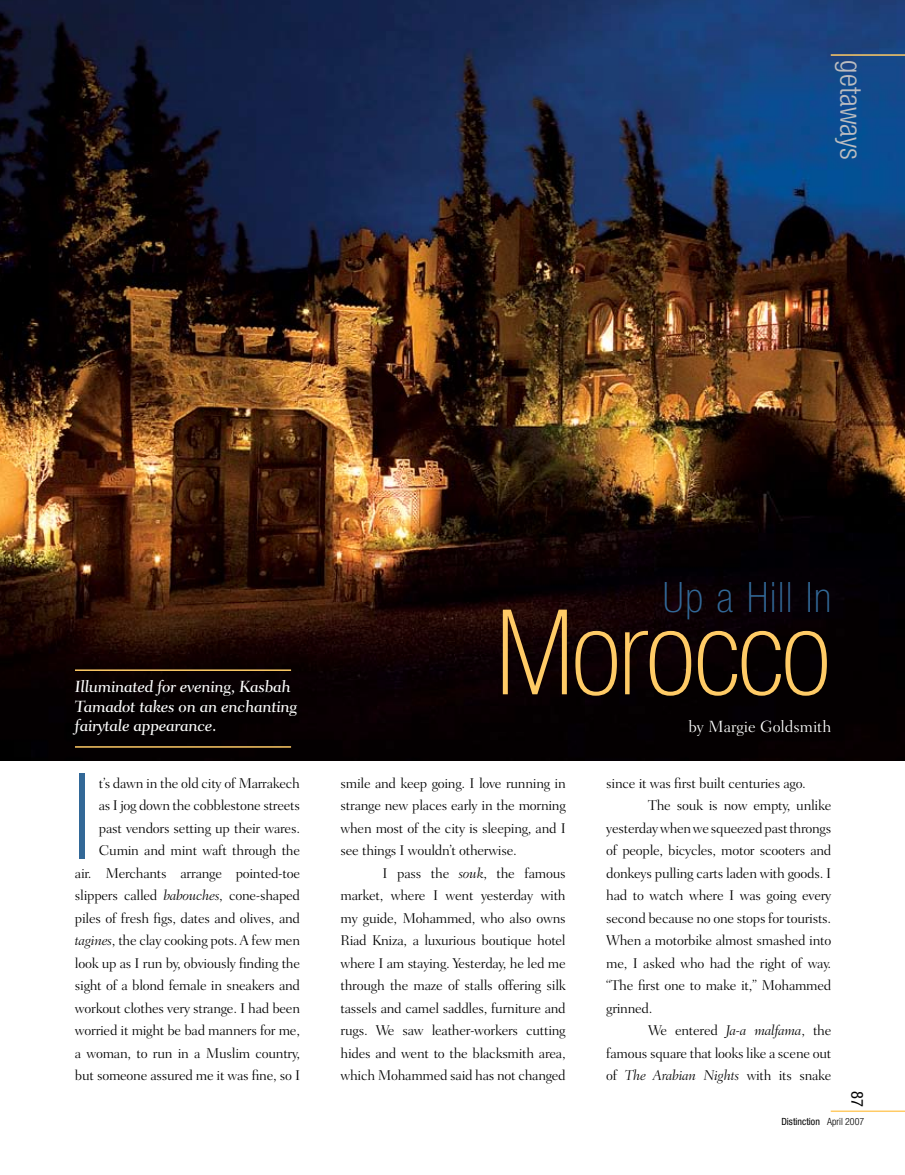
<style>
.page{position:relative;width:905px;height:1175px;background:#fff}
.page>*{position:absolute;margin:0;border:0;box-sizing:border-box;transform-origin:0 0}
.t1{font:100 120px "Helvetica Neue";color:#326897}
.t2{font:100 condensed 118.5px "Helvetica Neue";letter-spacing:-.02em;color:#ffcb66}
.t3{font:100 condensed 42px "Helvetica Neue";letter-spacing:.04em;color:#326897}
.t4{font:300 condensed 30px "Helvetica Neue";color:#bcbdc0}
.t5{font:500 16.5px/19.5px "Fairfield LH Caption";letter-spacing:-.03em;color:#fff}
.t6{font:300 16.5px "Fairfield LH";color:#fff}
.t7{font:condensed 16.5px "Helvetica Neue";color:#000}
.t8{font:300 14.4px/22.5px "Fairfield LH";letter-spacing:-.02em;color:#000;text-align:justify}
.t9{font:italic 300 14.4px "Fairfield LH";letter-spacing:-.02em;color:#000}
.t10{font:condensed 9.9px "Helvetica Neue";color:#000}
.s1{font-style:italic}
.s2{font-style:normal}
.s3{font-weight:300}
</style>
<div class="page">
<img style="left:0;top:0;width:904px;height:760px">
<hr style="left:830px;top:54px;width:74px;height:2px;background:#ffcb66">
<hr style="left:830px;top:1110px;width:74px;height:2px;background:#ffcb66">
<hr style="left:75px;top:669px;width:216px;height:2px;background:#ffcb66">
<hr style="left:75px;top:746px;width:216px;height:1px;background:#ffcb66">
<p class="t5" style="left:75px;top:677px;width:224px">Illuminated for evening, Kasbah<br>Tamadot takes on an enchanting</p>
<p class="t5" style="left:75px;top:716px;width:143px">fairytale appearance.</p>
<h3 class="t4" style="left:868px;top:60px;width:101px;rotate:90deg">getaways</h3>
<h3 class="t3" style="left:663px;top:573px;width:170px">Up a Hill In</h3>
<h2 class="t2" style="left:496px;top:586px;width:336px">Morocco</h2>
<p class="t6" style="left:688px;top:717px;width:144px">by Margie Goldsmith</p>
<h1 class="t1" style="left:72px;top:747px;width:22px">I</h1>
<p class="t8" style="left:75px;top:771px;width:227px;text-align:right">t’s dawn in the old city of Marrakech<br>as I jog down the cobblestone streets past vendors setting up their wares.<br>Cumin and mint waft through the<br>air. Merchants arrange pointed-toe slippers called <span class="s1">babouches</span>, cone-shaped piles of fresh figs, dates and olives, and <span class="s1">tagines</span>, the clay cooking pots. A few men look up as I run by, obviously finding the sight of a blond female in sneakers and workout clothes very strange. I had been worried it might be bad manners for me, a woman, to run in a Muslim country, but someone assured me it was fine, so I</p>
<p class="t8" style="left:340px;top:771px;width:227px">smile and keep going. I love running in strange new places early in the morning when most of the city is sleeping, and I see things I wouldn’t otherwise.</p>
<p class="t8" style="left:340px;top:861px;width:227px;text-indent:42px">I pass the <span class="s1">souk</span>, the famous market, where I went yesterday with my guide, Mohammed, who also owns Riad Kniza, a luxurious boutique hotel where I am staying. Yesterday, he led me through the maze of stalls offering silk tassels and camel saddles, furniture and rugs. We saw leather-workers cutting hides and went to the blacksmith area, which Mohammed said has not changed</p>
<p class="t8" style="left:606px;top:771px;width:201px">since it was first built centuries ago.</p>
<p class="t8" style="left:648px;top:794px;width:184px">The souk is now empty, unlike</p>
<p class="t8" style="left:606px;top:816px;width:226px">yesterday when we squeezed past throngs</p>
<p class="t8" style="left:606px;top:839px;width:226px">of people, bicycles, motor scooters and</p>
<p class="t8" style="left:606px;top:861px;width:226px">donkeys pulling carts laden with goods. I</p>
<p class="t8" style="left:606px;top:884px;width:227px">had to watch where I was going every</p>
<p class="t8" style="left:606px;top:906px;width:226px">second because no one stops for tourists.</p>
<p class="t8" style="left:606px;top:929px;width:226px">When a motorbike almost smashed into</p>
<p class="t8" style="left:606px;top:951px;width:226px">me, I asked who had the right of way.</p>
<p class="t8" style="left:606px;top:974px;width:226px">“The first one to make it,” Mohammed</p>
<p class="t8" style="left:606px;top:996px;width:48px">grinned.</p>
<p class="t8" style="left:648px;top:1019px;width:184px">We entered <span class="s1">Ja-a malfama</span>, the</p>
<p class="t8" style="left:606px;top:1041px;width:226px">famous square that looks like a scene out</p>
<p class="t9" style="left:606px;top:1067px;width:226px"><span class="s2">of</span> The Arabian Nights <span class="s2">with its snake</span></p>
<p class="t7" style="left:866px;top:1090px;width:17px;rotate:90deg">87</p>
<p class="t10" style="left:781px;top:1115px;width:84px">Distinction <span class="s3">April 2007</span></p>
</div>
